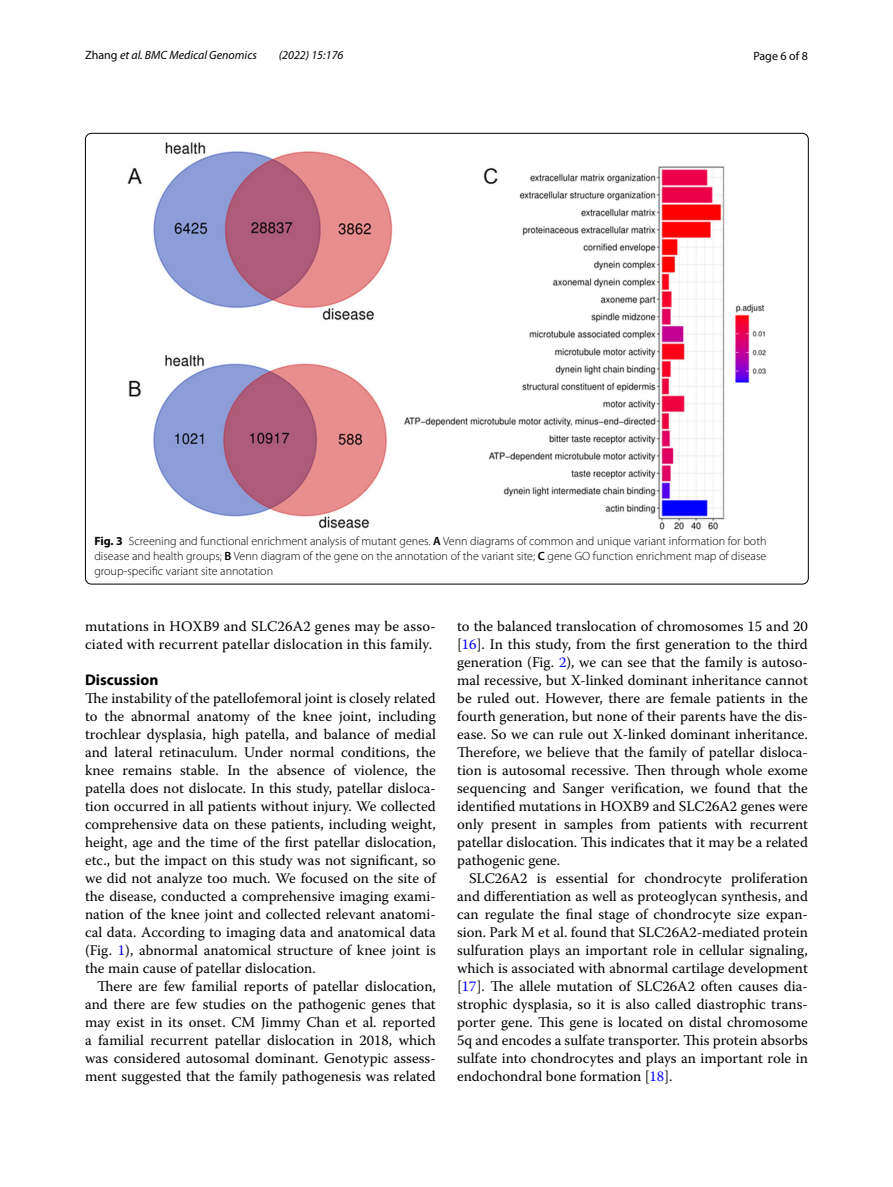
<style>
.page{position:relative;width:893px;height:1187px;background:#fff}
.page>*{position:absolute;margin:0;border:0;box-sizing:border-box;transform-origin:0 0}
.t1{font:700 15.45px "Myriad Pro";color:#000}
.t2{font:14.7px/18px "Warnock Pro";color:#000;text-align:justify}
.t3{font:300 12px/15px "Myriad Pro";color:#000;text-align:justify}
.t4{font:italic 12px "Myriad Pro";color:#000}
.t5{font:12px "Myriad Pro";color:#000}
.s1{font-style:normal}
.s2{font-weight:700}
.s3{font-weight:600}
.s4{color:#00f}
</style>
<div class="page">
<img style="left:128px;top:142px;width:638px;height:387px">
<p class="t4" style="left:85px;top:48px;width:173px"><span class="s1">Zhang</span> et al. BMC Medical Genomics</p>
<p class="t4" style="left:279px;top:48px;width:66px">(2022) 15:176</p>
<p class="t5" style="left:753px;top:48px;width:56px">Page 6 of 8</p>
<p class="t3" style="left:94px;top:533px;width:674px"><span class="s2">Fig. 3</span> Screening and functional enrichment analysis of mutant genes. <span class="s3">A</span> Venn diagrams of common and unique variant information for both disease and health groups; <span class="s3">B</span> Venn diagram of the gene on the annotation of the variant site; <span class="s3">C</span> gene GO function enrichment map of disease group-specific variant site annotation</p>
<p class="t2" style="left:85px;top:616px;width:352px">mutations in HOXB9 and SLC26A2 genes may be asso&shy;ciated with recurrent patellar dislocation in this family.</p>
<p class="t1" style="left:85px;top:669px;width:75px">Discussion</p>
<p class="t2" style="left:85px;top:688px;width:352px">The instability of the patellofemoral joint is closely related to the abnormal anatomy of the knee joint, including trochlear dysplasia, high patella, and balance of medial and lateral retinaculum. Under normal conditions, the knee remains stable. In the absence of violence, the patella does not dislocate. In this study, patellar disloca&shy;tion occurred in all patients without injury. We collected comprehensive data on these patients, including weight, height, age and the time of the first patellar dislocation, etc., but the impact on this study was not significant, so we did not analyze too much. We focused on the site of the disease, conducted a comprehensive imaging exami&shy;nation of the knee joint and collected relevant anatomi&shy;cal data. According to imaging data and anatomical data (Fig. <span class="s4">1</span>), abnormal anatomical structure of knee joint is the main cause of patellar dislocation.</p>
<p class="t2" style="left:85px;top:976px;width:352px;text-indent:12px">There are few familial reports of patellar dislocation, and there are few studies on the pathogenic genes that may exist in its onset. CM Jimmy Chan et al. reported a familial recurrent patellar dislocation in 2018, which was considered autosomal dominant. Genotypic assess&shy;ment suggested that the family pathogenesis was related</p>
<p class="t2" style="left:457px;top:616px;width:352px">to the balanced translocation of chromosomes 15 and 20 [<span class="s4">16</span>]. In this study, from the first generation to the third generation (Fig. <span class="s4">2</span>), we can see that the family is autoso&shy;mal recessive, but X-linked dominant inheritance cannot be ruled out. However, there are female patients in the fourth generation, but none of their parents have the dis&shy;ease. So we can rule out X-linked dominant inheritance.<br>Therefore, we believe that the family of patellar disloca&shy;tion is autosomal recessive. Then through whole exome sequencing and Sanger verification, we found that the identified mutations in HOXB9 and SLC26A2 genes were only present in samples from patients with recurrent patellar dislocation. This indicates that it may be a related pathogenic gene.</p>
<p class="t2" style="left:457px;top:868px;width:352px;text-indent:12px">SLC26A2 is essential for chondrocyte proliferation and differentiation as well as proteoglycan synthesis, and can regulate the final stage of chondrocyte size expan&shy;sion. Park M et al. found that SLC26A2-mediated protein sulfuration plays an important role in cellular signaling, which is associated with abnormal cartilage development [<span class="s4">17</span>]. The allele mutation of SLC26A2 often causes dia&shy;strophic dysplasia, so it is also called diastrophic trans&shy;porter gene. This gene is located on distal chromosome 5q and encodes a sulfate transporter. This protein absorbs sulfate into chondrocytes and plays an important role in endochondral bone formation [<span class="s4">18</span>].</p>
</div>
